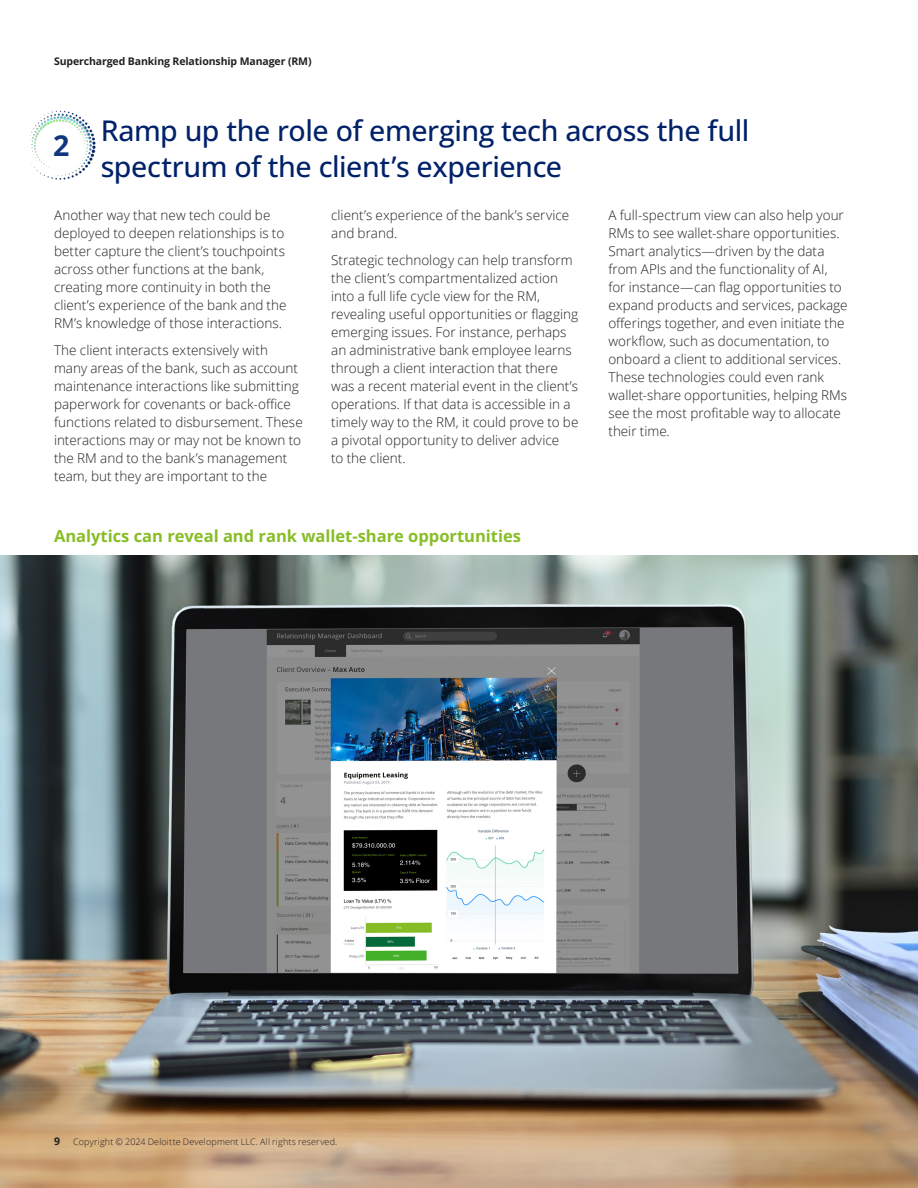
<style>
.page{position:relative;width:918px;height:1188px;background:#fff}
.page>*{position:absolute;margin:0;border:0;box-sizing:border-box;transform-origin:0 0}
.Quote_pullout_medium__19_24pt{font:500 28.5px/36px "Open Sans";letter-spacing:-.015em;color:#012169}
.Quote_pullout_medium__19_24pt-2{font:700 28.5px "Open Sans";color:#11367e}
.t1{font:700 16.5px "Open Sans";color:#87bd26}
.Bulletpoints__8_5_12pt{font:300 13.5px/18px "Open Sans";color:#231f20}
.Brochure_title___Left_pg__folio_7_9_5pt{font:700 10.5px "Open Sans";letter-spacing:-.01em;color:#231f20}
.Image_caption__8_5_12pt{font:300 9px "Open Sans";letter-spacing:.015em;color:#231f20}
</style>
<div class="page">
<img style="left:0;top:555px;width:918px;height:633px">
<img style="left:29px;top:110px;width:67px;height:70px">
<p class="Brochure_title___Left_pg__folio_7_9_5pt" style="left:54px;top:54px;width:259px">Supercharged Banking Relationship Manager (RM)</p>
<p class="Quote_pullout_medium__19_24pt" style="left:101px;top:112px;width:650px">Ramp up the role of emerging tech across the full spectrum of the client’s experience</p>
<p class="Bulletpoints__8_5_12pt" style="left:54px;top:205px;width:234px">Another way that new tech could be deployed to deepen relationships is to better capture the client’s touchpoints across other functions at the bank, creating more continuity in both the client’s experience of the bank and the RM’s knowledge of those interactions.</p>
<p class="Bulletpoints__8_5_12pt" style="left:54px;top:340px;width:250px">The client interacts extensively with many areas of the bank, such as account maintenance interactions like submitting paperwork for covenants or back-office functions related to disbursement. These interactions may or may not be known to the RM and to the bank’s management team, but they are important to the</p>
<p class="Quote_pullout_medium__19_24pt-2" style="left:53px;top:126px;width:18px">2</p>
<p class="Bulletpoints__8_5_12pt" style="left:331px;top:205px;width:239px">client’s experience of the bank’s service and brand.</p>
<p class="Bulletpoints__8_5_12pt" style="left:331px;top:250px;width:249px">Strategic technology can help transform the client’s compartmentalized action into a full life cycle view for the RM, revealing useful opportunities or flagging emerging issues. For instance, perhaps an administrative bank employee learns through a client interaction that there was a recent material event in the client’s operations. If that data is accessible in a timely way to the RM, it could prove to be a pivotal opportunity to deliver advice<br>to the client.</p>
<p class="Bulletpoints__8_5_12pt" style="left:608px;top:205px;width:241px">A full-spectrum view can also help your RMs to see wallet-share opportunities.<br>Smart analytics―driven by the data from APIs and the functionality of AI, for instance―can flag opportunities to expand products and services, package offerings together, and even initiate the workflow, such as documentation, to onboard a client to additional services.<br>These technologies could even rank wallet-share opportunities, helping RMs see the most profitable way to allocate their time.</p>
<p class="t1" style="left:54px;top:525px;width:469px">Analytics can reveal and rank wallet-share opportunities</p>
<p class="Brochure_title___Left_pg__folio_7_9_5pt" style="left:54px;top:1134px;width:8px">9</p>
<p class="Image_caption__8_5_12pt" style="left:73px;top:1135px;width:266px">Copyright © 2024 Deloitte Development LLC. All rights reserved.</p>
</div>
